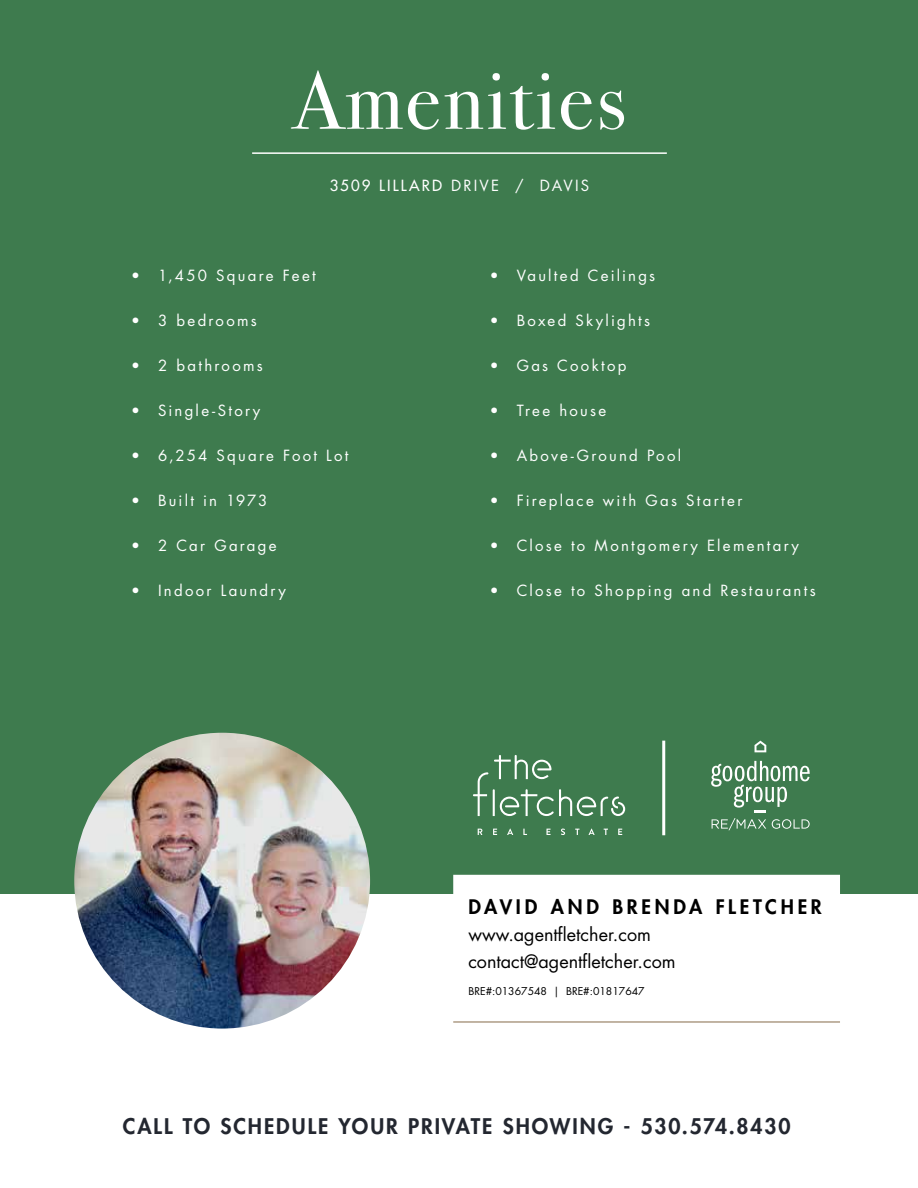
<style>
.page{position:relative;width:918px;height:1188px;background:#fff}
.page>*{position:absolute;margin:0;border:0;box-sizing:border-box;transform-origin:0 0}
.t1{font:82.5px "Bodoni Svty Two OSITCTT";letter-spacing:.03em;color:#fff}
.t2{font:800 21px "Futura";letter-spacing:.09em;color:#232730}
.t3{font:800 19.5px "Futura";letter-spacing:.19em;color:#000}
.t4{font:18px/27px "Futura";color:#000}
.t5{font:15px "Futura";letter-spacing:.15em;color:#fff}
.t6{font:15px "Futura";letter-spacing:.145em;color:#fff}
.t7{font:10.5px "Futura";color:#000}
.s1{font-style:inherit}
</style>
<div class="page">
<div style="left:0;top:0;width:918px;height:1186px;background:#3e7b4e"></div>
<div style="left:0;top:894px;width:918px;height:294px;background:#fff"></div>
<img style="left:74px;top:733px;width:296px;height:296px;border-radius:148px">
<svg style="left:473px;top:755px;width:152px;height:61px"></svg>
<svg style="left:478px;top:829px;width:4px;height:6px"></svg>
<svg style="left:493px;top:829px;width:4px;height:6px"></svg>
<svg style="left:507px;top:829px;width:6px;height:6px"></svg>
<svg style="left:523px;top:829px;width:4px;height:6px"></svg>
<svg style="left:546px;top:829px;width:5px;height:6px"></svg>
<svg style="left:561px;top:829px;width:4px;height:6px"></svg>
<svg style="left:575px;top:829px;width:5px;height:6px"></svg>
<svg style="left:589px;top:829px;width:6px;height:6px"></svg>
<svg style="left:604px;top:829px;width:4px;height:6px"></svg>
<svg style="left:618px;top:829px;width:4px;height:6px"></svg>
<hr style="left:662px;top:741px;width:3px;height:94px;background:#fff">
<svg style="left:755px;top:741px;width:11px;height:11px"></svg>
<svg style="left:712px;top:818px;width:54px;height:12px"></svg>
<svg style="left:772px;top:819px;width:38px;height:10px"></svg>
<svg style="left:711px;top:761px;width:99px;height:51px"></svg>
<div style="left:453px;top:875px;width:387px;height:30px;background:#fff"></div>
<hr style="left:453px;top:1021px;width:387px;height:2px;background:#ae9c85">
<hr style="left:252px;top:152px;width:415px;height:2px;background:#fff">
<h1 class="t1" style="left:293px;top:51px;width:335px">Amenities</h1>
<p class="t6" style="left:330px;top:176px;width:261px">3509 LILLARD <span class="s1">DRIVE / DAVIS</span></p>
<p class="t5" style="left:131px;top:266px;width:186px">• 1,450 Square Feet</p>
<p class="t5" style="left:131px;top:311px;width:127px">• 3 bedrooms</p>
<p class="t5" style="left:131px;top:356px;width:133px">• 2 bathrooms</p>
<p class="t5" style="left:131px;top:401px;width:131px">• Single-Story</p>
<p class="t5" style="left:131px;top:446px;width:219px">• 6,254 Square Foot Lot</p>
<p class="t5" style="left:131px;top:491px;width:138px">• Built in 1973</p>
<p class="t5" style="left:131px;top:536px;width:147px">• 2 Car Garage</p>
<p class="t5" style="left:131px;top:581px;width:156px">• Indoor Laundry</p>
<p class="t5" style="left:490px;top:266px;width:167px">• Vaulted Ceilings</p>
<p class="t5" style="left:490px;top:311px;width:162px">• Boxed Skylights</p>
<p class="t5" style="left:490px;top:356px;width:138px">• Gas Cooktop</p>
<p class="t5" style="left:490px;top:401px;width:118px">• Tree house</p>
<p class="t5" style="left:490px;top:446px;width:193px">• Above-Ground Pool</p>
<p class="t5" style="left:490px;top:491px;width:254px">• Fireplace with Gas Starter</p>
<p class="t5" style="left:490px;top:536px;width:311px">• Close to Montgomery Elementary</p>
<p class="t5" style="left:490px;top:581px;width:328px">• Close to Shopping and Restaurants</p>
<h3 class="t3" style="left:468px;top:894px;width:355px">DAVID AND BRENDA FLETCHER</h3>
<p class="t4" style="left:468px;top:921px;width:209px">www.agentfletcher.com contact@agentfletcher.com</p>
<p class="t7" style="left:468px;top:984px;width:178px">BRE#:01367548 | BRE#:01817647</p>
<h2 class="t2" style="left:123px;top:1113px;width:669px">CALL TO SCHEDULE YOUR PRIVATE SHOWING - 530.574.8430</h2>
</div>
